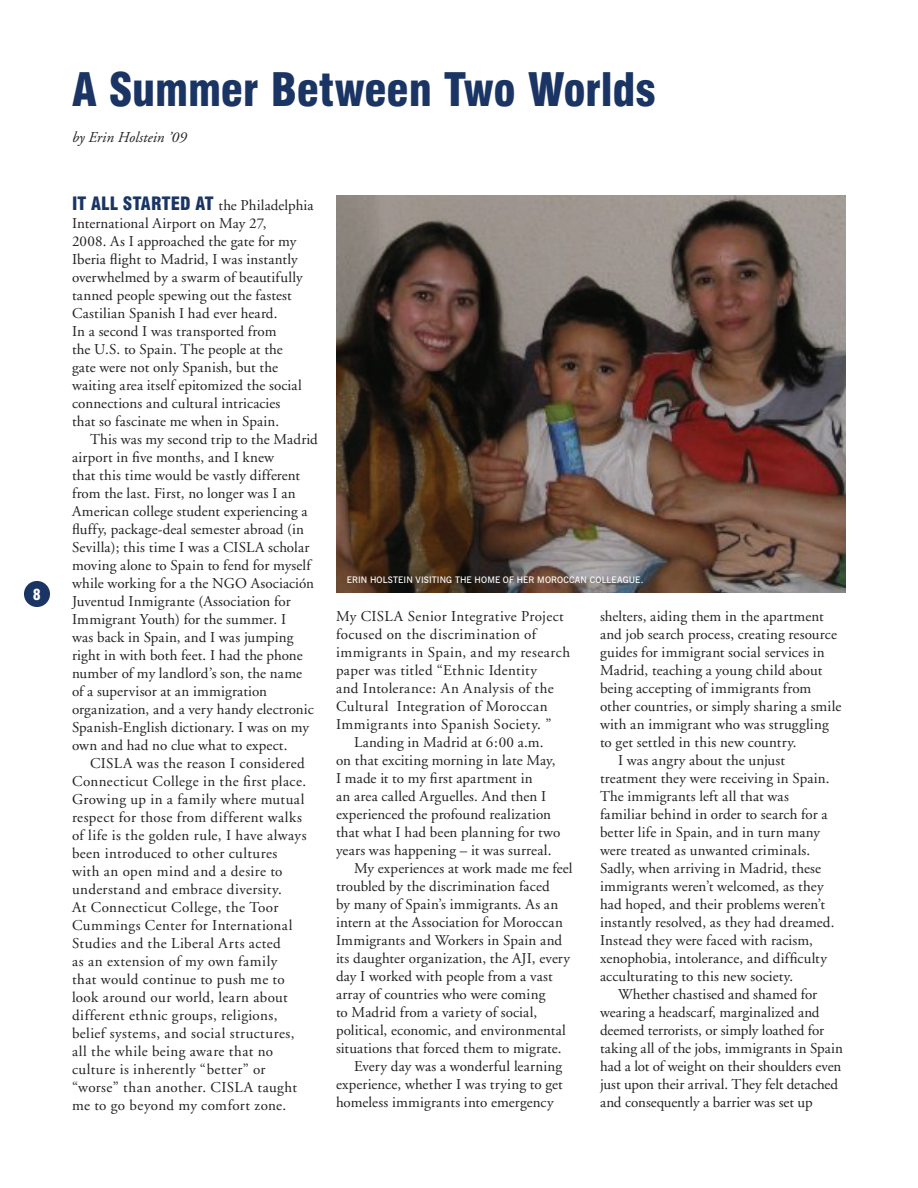
<style>
.page{position:relative;width:918px;height:1188px;background:#fff}
.page>*{position:absolute;margin:0;border:0;box-sizing:border-box;transform-origin:0 0}
.t1{font:900 condensed 45px "Swiss 721 BT";letter-spacing:-.005em;color:#1a3564}
.t2{font:900 condensed 18px "Swiss 721 BT";color:#1a3564}
.t3{font:15px/18px "Adobe Garamond";letter-spacing:.015em;color:#231f20}
.t4{font:15px "Adobe Garamond";letter-spacing:-.01em;color:#231f20}
.t5{font:15px "Adobe Garamond";letter-spacing:.035em;color:#231f20}
.t6{font:15px "Adobe Garamond";letter-spacing:-.005em;color:#231f20}
.t7{font:italic 15px "Adobe Garamond";letter-spacing:.005em;color:#231f20}
.t8{font:900 condensed 15px "Swiss 721 BT";color:#fff}
.t9{font:600 9px "News Gothic BT";letter-spacing:.015em;color:#fff}
.s1{font-family:"Swiss 721 BT";font-weight:900;font-stretch:condensed;font-size:18px;color:#1a3564}
</style>
<div class="page">
<div style="left:24px;top:581px;width:26px;height:26px;background:#1a3564;border-radius:50%"></div>
<img style="left:336px;top:195px;width:510px;height:397px">
<p class="t8" style="left:33px;top:585px;width:10px">8</p>
<h1 class="t1" style="left:72px;top:63px;width:585px">A Summer Between Two Worlds</h1>
<p class="t7" style="left:72px;top:130px;width:116px">by Erin Holstein ’09</p>
<p class="t3" style="left:72px;top:197px;width:243px;text-indent:51px"><span class="s1">started at</span> the Philadelphia International Airport on May 27,<br>2008. As I approached the gate for my Iberia flight to Madrid, I was instantly overwhelmed by a swarm of beautifully tanned people spewing out the fastest Castilian Spanish I had ever heard.<br>In a second I was transported from<br>the U.S. to Spain. The people at the<br>gate were not only Spanish, but the waiting area itself epitomized the social connections and cultural intricacies<br>that so fascinate me when in Spain.</p>
<p class="t3" style="left:72px;top:431px;width:247px;text-indent:18px">This was my second trip to the Madrid airport in five months, and I knew<br>that this time would be vastly different from the last. First, no longer was I an American college student experiencing a fluffy, package-deal semester abroad (in Sevilla); this time I was a CISLA scholar moving alone to Spain to fend for myself while working for a the NGO Asociación Juventud Inmigrante (Association for Immigrant Youth) for the summer. I<br>was back in Spain, and I was jumping right in with both feet. I had the phone number of my landlord’s son, the name<br>of a supervisor at an immigration organization, and a very handy electronic Spanish-English dictionary. I was on my own and had no clue what to expect.</p>
<p class="t3" style="left:72px;top:755px;width:236px;text-indent:18px">CISLA was the reason I considered Connecticut College in the first place.<br>Growing up in a family where mutual respect for those from different walks of life is the golden rule, I have always been introduced to other cultures with an open mind and a desire to understand and embrace diversity.<br>At Connecticut College, the Toor Cummings Center for International Studies and the Liberal Arts acted<br>as an extension of my own family<br>that would continue to push me to look around our world, learn about different ethnic groups, religions, belief systems, and social structures, all the while being aware that no culture is inherently “better” or “worse” than another. CISLA taught me to go beyond my comfort zone.</p>
<p class="t2" style="left:72px;top:193px;width:29px">It all</p>
<p class="t9" style="left:347px;top:574px;width:298px">ERIN HOLSTEIN VISITING THE HOME OF HER MOROCCAN COLLEAGU E.</p>
<p class="t3" style="left:336px;top:608px;width:229px">My CISLA Senior Integrative Project</p>
<p class="t3" style="left:336px;top:626px;width:202px">focused on the discrimination of</p>
<p class="t5" style="left:336px;top:645px;width:236px">immigrants in Spain, and my research</p>
<p class="t3" style="left:336px;top:662px;width:203px">paper was titled “Ethnic Identity</p>
<p class="t5" style="left:336px;top:681px;width:219px">and Intolerance: An Analysis of the</p>
<p class="t3" style="left:336px;top:698px;width:213px">Cultural   Integration of Moroccan</p>
<p class="t3" style="left:336px;top:716px;width:217px">Immigrants into Spanish Society. ”</p>
<p class="t3" style="left:354px;top:734px;width:191px">Landing in Madrid at 6:00 a.m.</p>
<p class="t3" style="left:336px;top:752px;width:221px">on that exciting morning in late May,</p>
<p class="t3" style="left:336px;top:770px;width:198px">I made it to my first apartment in</p>
<p class="t3" style="left:336px;top:788px;width:212px">an area called Arguelles. And then I</p>
<p class="t3" style="left:336px;top:806px;width:217px">experienced the profound realization</p>
<p class="t3" style="left:336px;top:824px;width:226px">that what I had been planning for two</p>
<p class="t3" style="left:336px;top:842px;width:217px">years was happening – it was surreal.</p>
<p class="t3" style="left:354px;top:860px;width:220px">My experiences at work made me feel</p>
<p class="t3" style="left:336px;top:878px;width:215px">troubled by the discrimination faced</p>
<p class="t3" style="left:336px;top:896px;width:224px">by many of Spain’s immigrants. As an</p>
<p class="t3" style="left:336px;top:914px;width:228px">intern at the Association for Moroccan</p>
<p class="t3" style="left:336px;top:932px;width:228px">Immigrants and Workers in Spain and</p>
<p class="t3" style="left:336px;top:950px;width:236px">its daughter organization, the AJI, every</p>
<p class="t3" style="left:336px;top:968px;width:218px">day I worked with people from a vast</p>
<p class="t3" style="left:336px;top:986px;width:211px">array of countries who were coming</p>
<p class="t3" style="left:336px;top:1004px;width:203px">to Madrid from a variety of social,</p>
<p class="t3" style="left:336px;top:1022px;width:231px">political, economic, and environmental</p>
<p class="t3" style="left:336px;top:1040px;width:227px">situations that forced them to migrate.</p>
<p class="t3" style="left:354px;top:1058px;width:210px">Every day was a wonderful learning</p>
<p class="t3" style="left:336px;top:1076px;width:228px">experience, whether I was trying to get</p>
<p class="t3" style="left:336px;top:1094px;width:219px">homeless immigrants into emergency</p>
<p class="t3" style="left:600px;top:608px;width:225px">shelters, aiding them in the apartment</p>
<p class="t3" style="left:600px;top:626px;width:238px">and job search process, creating resource</p>
<p class="t3" style="left:600px;top:644px;width:226px">guides for immigrant social services in</p>
<p class="t3" style="left:600px;top:662px;width:224px">Madrid, teaching a young child about</p>
<p class="t3" style="left:600px;top:680px;width:213px">being accepting of immigrants from</p>
<p class="t3" style="left:600px;top:698px;width:243px">other countries, or simply sharing a smile</p>
<p class="t3" style="left:600px;top:716px;width:230px">with an immigrant who was struggling</p>
<p class="t3" style="left:600px;top:734px;width:198px">to get settled in this new country.</p>
<p class="t3" style="left:618px;top:752px;width:169px">I was angry about the unjust</p>
<p class="t3" style="left:600px;top:770px;width:231px">treatment they were receiving in Spain.</p>
<p class="t3" style="left:600px;top:788px;width:190px">The immigrants left all that was</p>
<p class="t3" style="left:600px;top:806px;width:229px">familiar behind in order to search for a</p>
<p class="t3" style="left:600px;top:824px;width:222px">better life in Spain, and in turn many</p>
<p class="t3" style="left:600px;top:842px;width:212px">were treated as unwanted criminals.</p>
<p class="t3" style="left:600px;top:860px;width:223px">Sadly, when arriving in Madrid, these</p>
<p class="t3" style="left:600px;top:878px;width:225px">immigrants weren’t welcomed, as they</p>
<p class="t3" style="left:600px;top:896px;width:227px">had hoped, and their problems weren’t</p>
<p class="t3" style="left:600px;top:914px;width:236px">instantly resolved, as they had dreamed.</p>
<p class="t3" style="left:600px;top:932px;width:214px">Instead they were faced with racism,</p>
<p class="t3" style="left:600px;top:950px;width:229px">xenophobia, intolerance, and difficulty</p>
<p class="t3" style="left:600px;top:968px;width:195px">acculturating to this new society.</p>
<p class="t3" style="left:618px;top:986px;width:201px">Whether chastised and shamed for</p>
<p class="t3" style="left:600px;top:1004px;width:221px">wearing a headscarf, marginalized and</p>
<p class="t4" style="left:600px;top:1023px;width:225px">deemed terrorists, or simply loathed for</p>
<p class="t3" style="left:600px;top:1040px;width:244px">taking all of the jobs, immigrants in Spain</p>
<p class="t4" style="left:600px;top:1059px;width:243px">had a lot of weight on their shoulders even</p>
<p class="t6" style="left:600px;top:1077px;width:240px">just upon their arrival. They felt detached</p>
<p class="t3" style="left:600px;top:1094px;width:214px">and consequently a barrier was set up</p>
</div>
